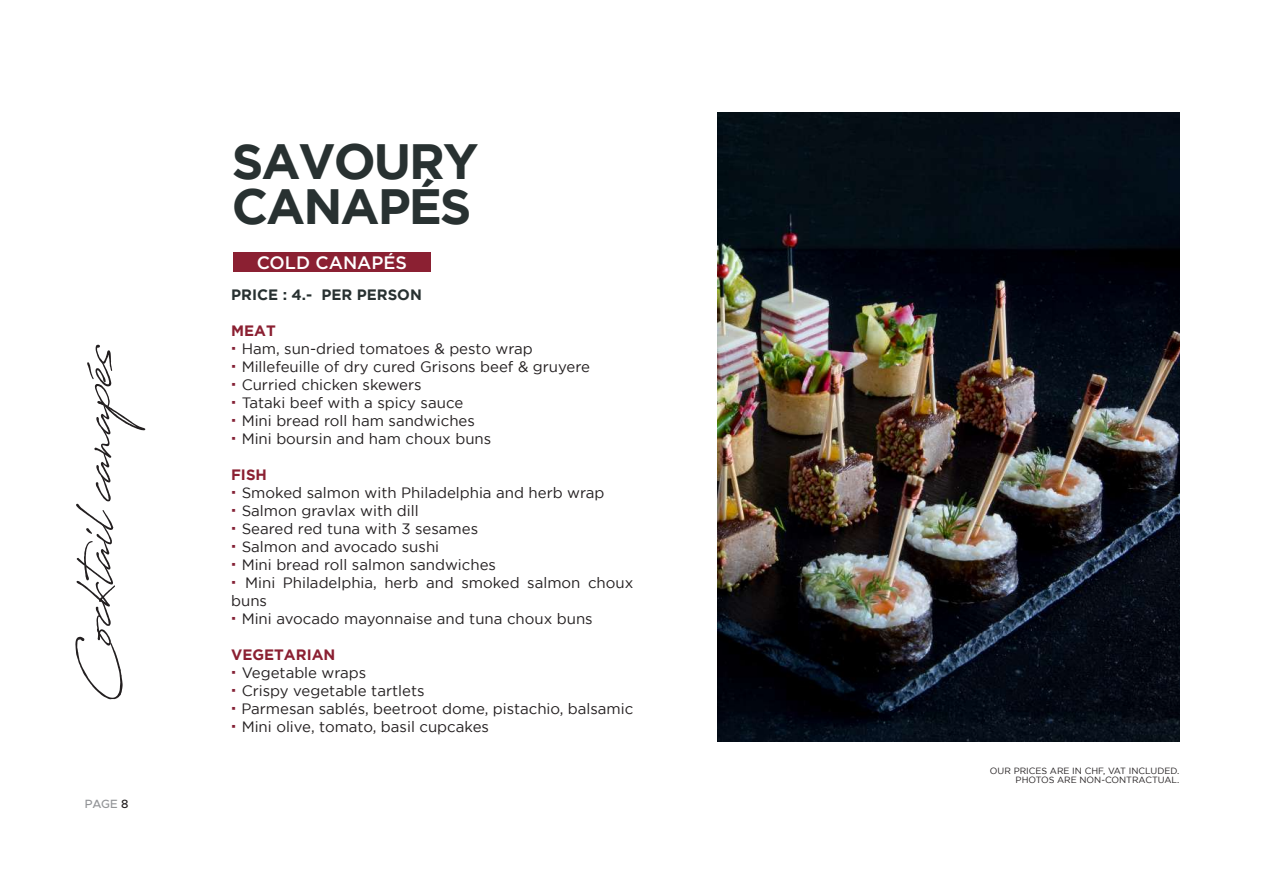
<style>
.page{position:relative;width:1263px;height:893px;background:#fff}
.page>*{position:absolute;margin:0;border:0;box-sizing:border-box;transform-origin:0 0}
.t1{font:55.5px "Antro Vectra Bolder";color:#231f20}
.t2{font:700 49.5px/45px "Gotham";letter-spacing:-.04em;color:#283131}
.t3{font:500 18px "Gotham";color:#fff}
.t4{font:15px/18px "Gotham";color:#231f20}
.t5{font:700 15px "Gotham";color:#283131}
.t6{font:500 12px "Metropolis";color:#939598}
.t7{font:9px/9px "Gotham";color:#231f20;text-align:right}
.s1{color:#231f20}
.s2{font-weight:700;color:#8b2032}
.s3{font-weight:700;font-size:18px;color:#842136}
</style>
<div class="page">
<img style="left:718px;top:113px;width:461px;height:629px">
<div style="left:233px;top:252px;width:198px;height:20px;background:#8b2032"></div>
<h1 class="t1" style="left:58px;top:702px;width:364px;rotate:-90deg">Cocktailcanapés</h1>
<p class="t6" style="left:85px;top:796px;width:45px">PAGE <span class="s1">8</span></p>
<h2 class="t2" style="left:232px;top:137px;width:248px">SAVOURY<br>CANAPÉS</h2>
<p class="t3" style="left:257px;top:251px;width:152px">COLD CANAPÉS</p>
<p class="t5" style="left:231px;top:286px;width:192px">PRICE : 4.- PER PERSON</p>
<p class="t4" style="left:231px;top:321px;width:360px"><span class="s2">MEAT<br></span><span class="s3">·</span> Ham, sun-dried tomatoes &amp; pesto wrap<br><span class="s3">·</span> Millefeuille of dry cured Grisons beef &amp; gruyere <span class="s3">·</span> Curried chicken skewers<br><span class="s3">·</span> Tataki beef with a spicy sauce<br><span class="s3">·</span> Mini bread roll ham sandwiches<br><span class="s3">·</span> Mini boursin and ham choux buns</p>
<p class="t4" style="left:231px;top:465px;width:404px"><span class="s2">FISH<br></span><span class="s3">·</span> Smoked salmon with Philadelphia and herb wrap<br><span class="s3">·</span> Salmon gravlax with dill<br><span class="s3">·</span> Seared red tuna with 3 sesames<br><span class="s3">·</span> Salmon and avocado sushi<br><span class="s3">·</span> Mini bread roll salmon sandwiches<br><span class="s3">·</span> Mini Philadelphia, herb and smoked salmon choux buns<br><span class="s3">·</span> Mini avocado mayonnaise and tuna choux buns</p>
<p class="t4" style="left:231px;top:645px;width:404px"><span class="s2">VEGETARIAN<br></span><span class="s3">·</span> Vegetable wraps<br><span class="s3">·</span> Crispy vegetable tartlets<br><span class="s3">·</span> Parmesan sablés, beetroot dome, pistachio, balsamic <span class="s3">·</span> Mini olive, tomato, basil cupcakes</p>
<p class="t7" style="left:990px;top:766px;width:191px">OUR PRICES ARE IN CHF, VAT INCLUDED.<br>PHOTOS ARE NON-CONTRACTUAL.</p>
</div>
